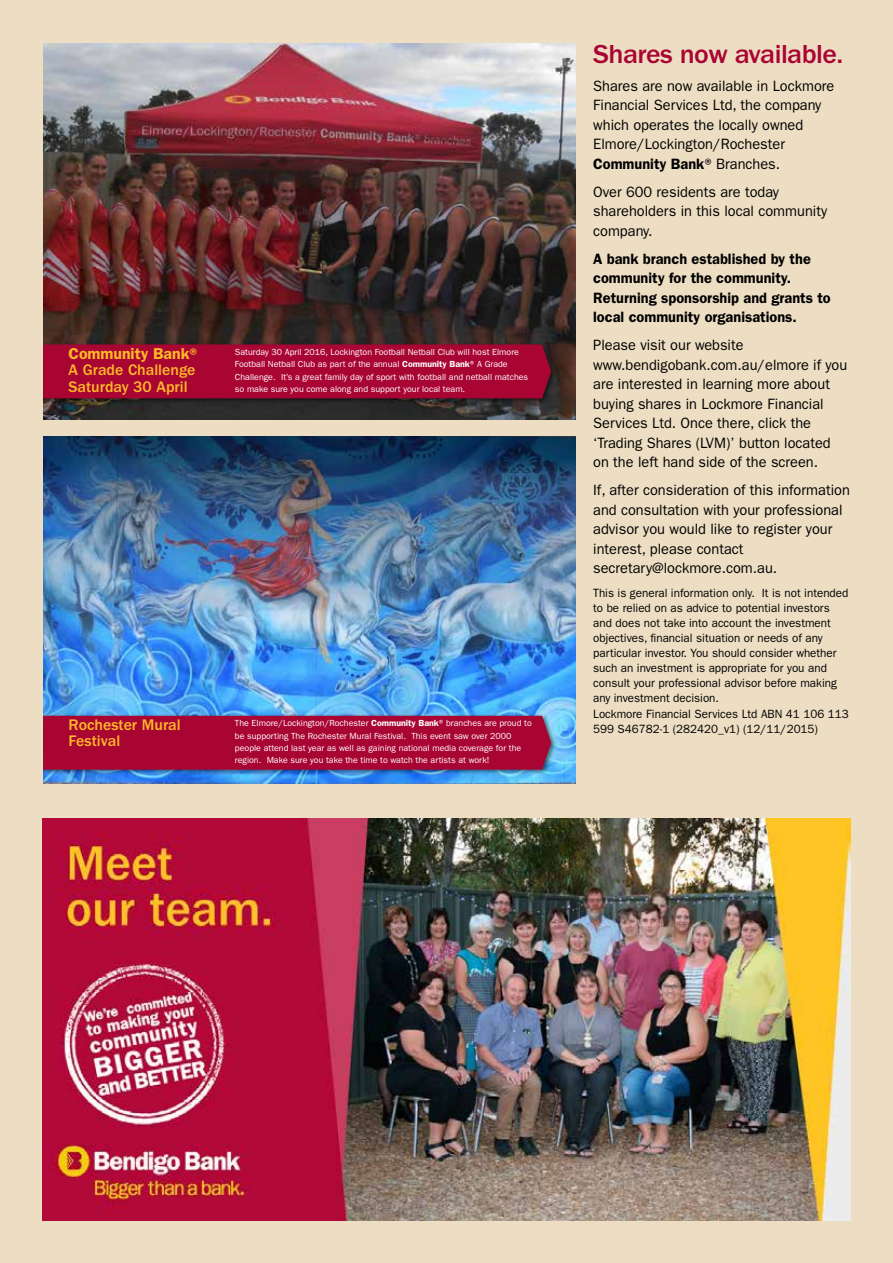
<style>
.page{position:relative;width:893px;height:1263px;background:#eddec3}
.page>*{position:absolute;margin:0;border:0;box-sizing:border-box;transform-origin:0 0}
.t1{font:500 27px "Franklin Gothic";letter-spacing:-.02em;color:#a90533}
.t2{font:500 15.9px/16.5px "ITC Franklin Gothic Std";color:#fdb927;text-align:justify}
.t3{font:15px/19.5px "Franklin Gothic";color:#000}
.t4{font:600 15px/19.5px "Franklin Gothic";color:#000}
.t5{font:12px/15px "Franklin Gothic";color:#000}
.t6{font:8.85px/12.3px "ITC Franklin Gothic Std";color:#fff}
.s1{font-weight:600}
</style>
<div class="page">
<img style="left:43px;top:43px;width:533px;height:377px">
<div style="left:43px;top:342px;width:513px;height:62px;background:#000;opacity:.5"></div>
<div style="left:43px;top:344px;width:508px;height:54px;background:#a90533"></div>
<img style="left:43px;top:819px;width:807px;height:401px">
<img style="left:43px;top:436px;width:533px;height:347px">
<div style="left:43px;top:713px;width:513px;height:62px;background:#000;opacity:.5"></div>
<div style="left:43px;top:716px;width:508px;height:54px;background:#a90533"></div>
<p class="t2" style="left:69px;top:345px;width:130px"><span class="s1">Community Bank</span>® A Grade Challenge Saturday 30 April</p>
<p class="t6" style="left:235px;top:346px;width:295px">Saturday 30 April 2016, Lockington Football Netball Club will host Elmore Football Netball Club as part of the annual <span class="s1">Community Bank</span>® A Grade Challenge. It’s a great family day of sport with football and netball matches so make sure you come along and support your local team.</p>
<p class="t2" style="left:69px;top:717px;width:114px">Rochester Mural<br>Festival</p>
<p class="t6" style="left:235px;top:717px;width:298px">The Elmore/Lockington/Rochester <span class="s1">Community Bank</span>® branches are proud to be supporting The Rochester Mural Festival. This event saw over 2000 people attend last year as well as gaining national media coverage for the region. Make sure you take the time to watch the artists at work!</p>
<h1 class="t1" style="left:593px;top:39px;width:252px">Shares now available.</h1>
<p class="t3" style="left:593px;top:76px;width:243px">Shares are now available in Lockmore Financial Services Ltd, the company which operates the locally owned Elmore/Lockington/Rochester <span class="s1">Community Bank</span>® Branches.</p>
<p class="t3" style="left:593px;top:182px;width:235px">Over 600 residents are today shareholders in this local community company.</p>
<p class="t4" style="left:593px;top:249px;width:239px">A bank branch established by the community for the community.<br>Returning sponsorship and grants to local community organisations.</p>
<p class="t3" style="left:593px;top:336px;width:256px">Please visit our website www.bendigobank.com.au/elmore if you are interested in learning more about buying shares in Lockmore Financial Services Ltd. Once there, click the ‘Trading Shares (LVM)’ button located on the left hand side of the screen.</p>
<p class="t3" style="left:593px;top:481px;width:258px">If, after consideration of this information and consultation with your professional advisor you would like to register your interest, please contact secretary@lockmore.com.au.</p>
<p class="t5" style="left:593px;top:585px;width:257px">This is general information only. It is not intended to be relied on as advice to potential investors and does not take into account the investment objectives, financial situation or needs of any particular investor. You should consider whether such an investment is appropriate for you and consult your professional advisor before making any investment decision.</p>
<p class="t5" style="left:593px;top:707px;width:257px">Lockmore Financial Services Ltd ABN 41 106 113<br>599 S46782-1 (282420_v1) (12/11/2015)</p>
</div>
